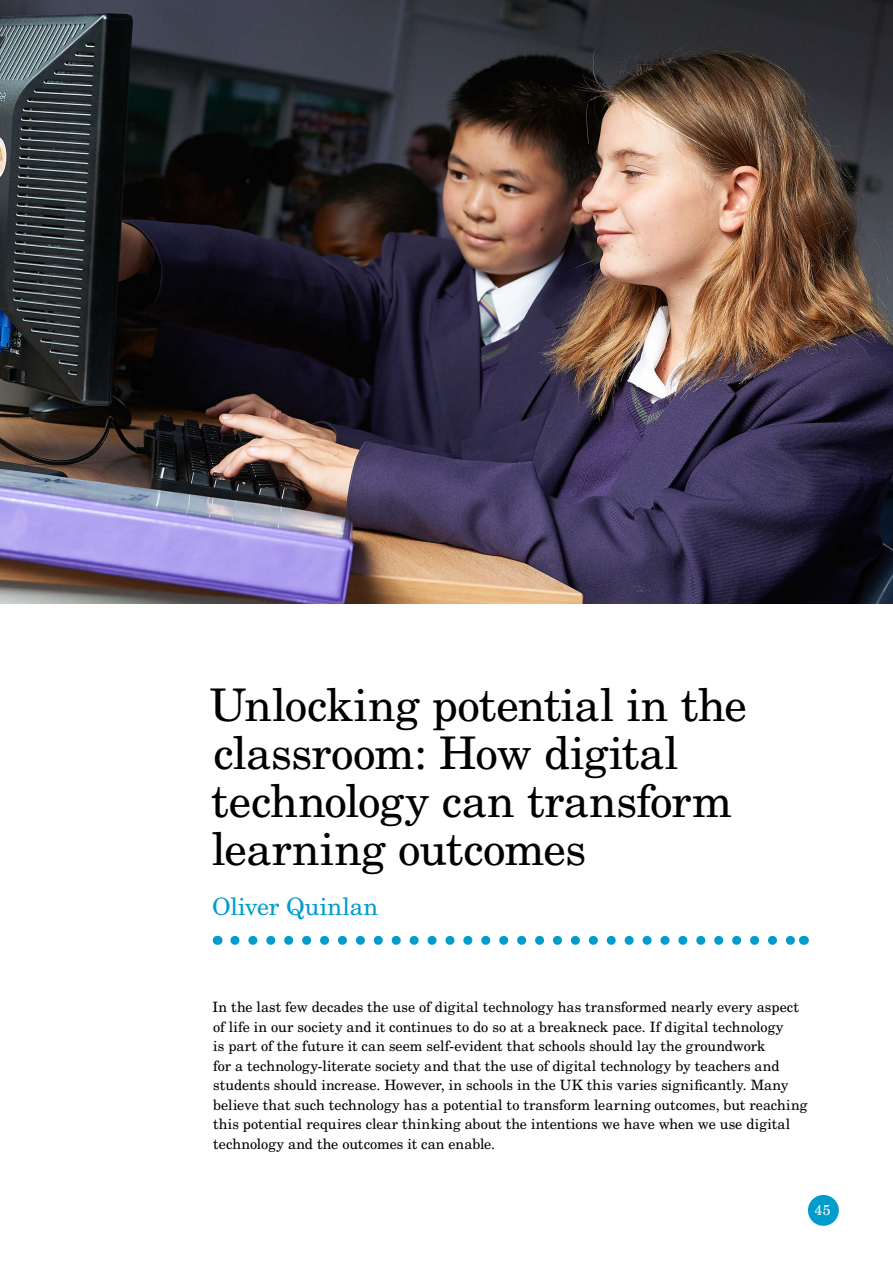
<style>
.page{position:relative;width:893px;height:1263px;background:#fff}
.page>*{position:absolute;margin:0;border:0;box-sizing:border-box;transform-origin:0 0}
.t1{font:45px/48px "New Century Schlbk";letter-spacing:-.01em;color:#000}
.t2{font:24px "New Century Schlbk";letter-spacing:.005em;color:#009dcc}
.t3{font:14.25px/19.5px "New Century Schlbk";letter-spacing:.005em;color:#000}
.t4{font:14.25px "New Century Schlbk";color:#fff}
</style>
<div class="page">
<div style="left:808px;top:1195px;width:31px;height:31px;background:#009dcc;border-radius:50%"></div>
<svg style="left:235px;top:936px;width:559px;height:9px"></svg>
<img style="left:0;top:0;width:893px;height:604px">
<h1 class="t1" style="left:210px;top:680px;width:539px">Unlocking potential in the classroom: How digital technology can transform learning outcomes</h1>
<h2 class="t2" style="left:212px;top:891px;width:167px">Oliver Quinlan</h2>
<p class="t3" style="left:213px;top:997px;width:596px">In the last few decades the use of digital technology has transformed nearly every aspect of life in our society and it continues to do so at a breakneck pace. If digital technology<br>is part of the future it can seem self-evident that schools should lay the groundwork<br>for a technology-literate society and that the use of digital technology by teachers and students should increase. However, in schools in the UK this varies significantly. Many believe that such technology has a potential to transform learning outcomes, but reaching this potential requires clear thinking about the intentions we have when we use digital technology and the outcomes it can enable.</p>
<p class="t4" style="left:815px;top:1201px;width:18px">45</p>
</div>
